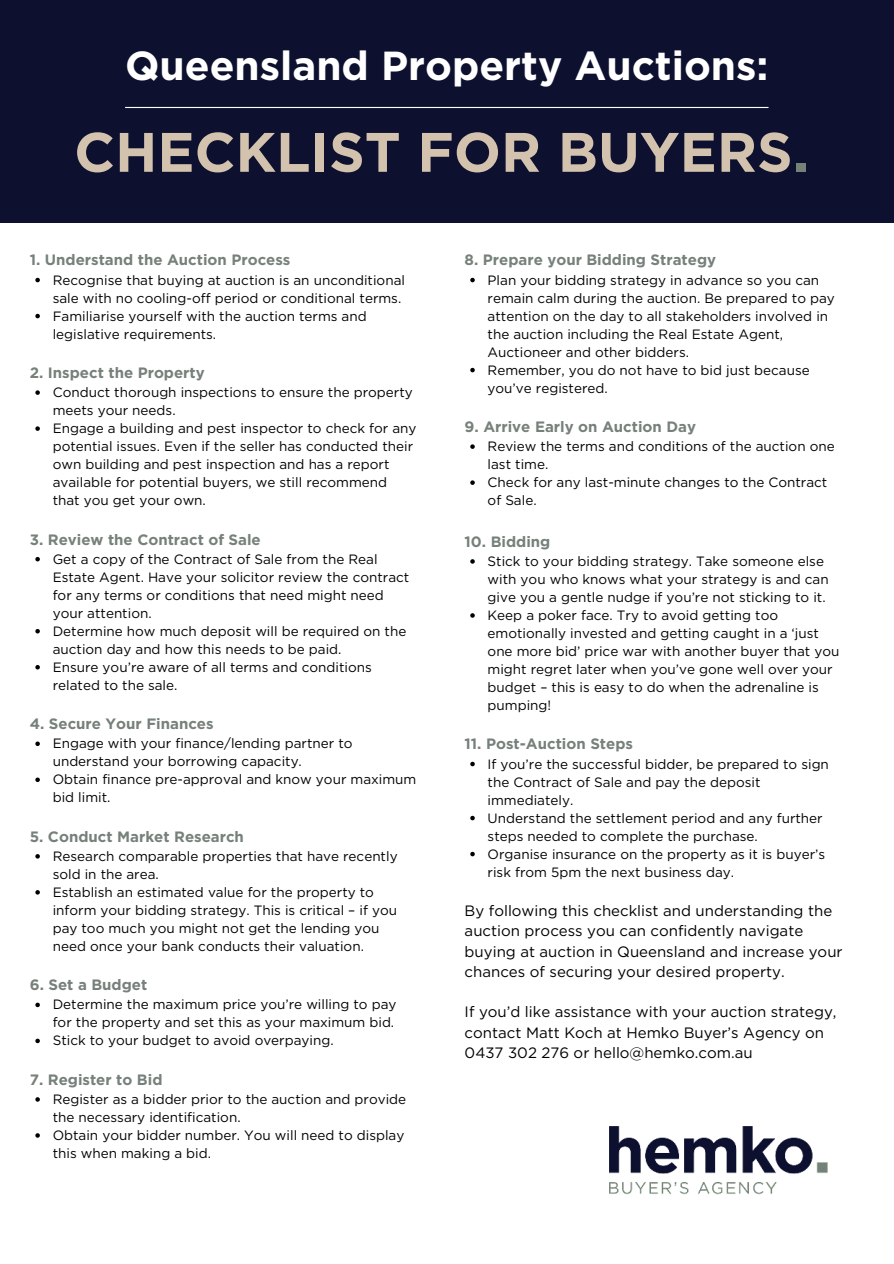
<style>
.page{position:relative;width:894px;height:1264px;background:#fff}
.page>*{position:absolute;margin:0;border:0;box-sizing:border-box;transform-origin:0 0}
.t1{font:700 55.5px "Gotham";color:#d3c2ad}
.t2{font:700 40.5px "Gotham";color:#fff}
.t3{font:15px/20.2px "Gotham";color:#000}
.t4{font:700 15px "Gotham";color:#768179}
.t5{font:13.5px/18px "Gotham";color:#000}
.s1{color:#768179}
</style>
<div class="page">
<div style="left:0;top:0;width:893px;height:223px;background:#0d112f"></div>
<hr style="left:125px;top:107px;width:643px;height:1px;background:#fff">
<svg style="left:35px;top:278px;width:5px;height:4px"></svg>
<svg style="left:35px;top:314px;width:5px;height:4px"></svg>
<svg style="left:35px;top:390px;width:5px;height:5px"></svg>
<svg style="left:35px;top:426px;width:5px;height:5px"></svg>
<svg style="left:35px;top:557px;width:5px;height:4px"></svg>
<svg style="left:35px;top:629px;width:5px;height:4px"></svg>
<svg style="left:35px;top:665px;width:5px;height:4px"></svg>
<svg style="left:35px;top:741px;width:5px;height:5px"></svg>
<svg style="left:35px;top:777px;width:5px;height:5px"></svg>
<svg style="left:35px;top:854px;width:5px;height:4px"></svg>
<svg style="left:35px;top:890px;width:5px;height:4px"></svg>
<svg style="left:35px;top:1002px;width:5px;height:5px"></svg>
<svg style="left:35px;top:1038px;width:5px;height:5px"></svg>
<svg style="left:35px;top:1097px;width:5px;height:4px"></svg>
<svg style="left:35px;top:1133px;width:5px;height:4px"></svg>
<svg style="left:470px;top:278px;width:4px;height:4px"></svg>
<svg style="left:470px;top:368px;width:4px;height:4px"></svg>
<svg style="left:470px;top:444px;width:4px;height:5px"></svg>
<svg style="left:470px;top:480px;width:4px;height:5px"></svg>
<svg style="left:470px;top:559px;width:4px;height:4px"></svg>
<svg style="left:470px;top:613px;width:4px;height:4px"></svg>
<svg style="left:470px;top:761px;width:4px;height:5px"></svg>
<svg style="left:470px;top:815px;width:4px;height:5px"></svg>
<svg style="left:470px;top:851px;width:4px;height:5px"></svg>
<img style="left:609px;top:1126px;width:219px;height:69px">
<h2 class="t2" style="left:125px;top:39px;width:644px">Queensland Property Auctions:</h2>
<h1 class="t1" style="left:74px;top:115px;width:735px">CHECKLIST FOR BUYERS<span class="s1">.</span></h1>
<p class="t4" style="left:30px;top:250px;width:262px">1. Understand the Auction Process</p>
<p class="t5" style="left:53px;top:270px;width:354px">Recognise that buying at auction is an unconditional sale with no cooling-off period or conditional terms.<br>Familiarise yourself with the auction terms and legislative requirements.</p>
<p class="t4" style="left:30px;top:363px;width:176px">2. Inspect the Property</p>
<p class="t5" style="left:53px;top:383px;width:365px">Conduct thorough inspections to ensure the property meets your needs.<br>Engage a building and pest inspector to check for any potential issues. Even if the seller has conducted their own building and pest inspection and has a report available for potential buyers, we still recommend that you get your own.</p>
<p class="t4" style="left:30px;top:529px;width:232px">3. Review the Contract of Sale</p>
<p class="t5" style="left:53px;top:549px;width:358px">Get a copy of the Contract of Sale from the Real Estate Agent. Have your solicitor review the contract for any terms or conditions that need might need your attention.<br>Determine how much deposit will be required on the auction day and how this needs to be paid.<br>Ensure you’re aware of all terms and conditions related to the sale.</p>
<p class="t4" style="left:30px;top:714px;width:185px">4. Secure Your Finances</p>
<p class="t5" style="left:53px;top:734px;width:365px">Engage with your finance/lending partner to understand your borrowing capacity.<br>Obtain finance pre-approval and know your maximum bid limit.</p>
<p class="t4" style="left:30px;top:826px;width:216px">5. Conduct Market Research</p>
<p class="t5" style="left:53px;top:846px;width:346px">Research comparable properties that have recently sold in the area.<br>Establish an estimated value for the property to inform your bidding strategy. This is critical – if you pay too much you might not get the lending you need once your bank conducts their valuation.</p>
<p class="t4" style="left:30px;top:975px;width:119px">6. Set a Budget</p>
<p class="t5" style="left:53px;top:995px;width:345px">Determine the maximum price you’re willing to pay for the property and set this as your maximum bid.<br>Stick to your budget to avoid overpaying.</p>
<p class="t4" style="left:30px;top:1069px;width:134px">7. Register to Bid</p>
<p class="t5" style="left:53px;top:1089px;width:355px">Register as a bidder prior to the auction and provide the necessary identification.<br>Obtain your bidder number. You will need to display this when making a bid.</p>
<p class="t4" style="left:464px;top:250px;width:253px">8. Prepare your Bidding Strategy</p>
<p class="t5" style="left:487px;top:270px;width:349px">Plan your bidding strategy in advance so you can remain calm during the auction. Be prepared to pay attention on the day to all stakeholders involved in the auction including the Real Estate Agent, Auctioneer and other bidders.<br>Remember, you do not have to bid just because you’ve registered.</p>
<p class="t4" style="left:464px;top:417px;width:233px">9. Arrive Early on Auction Day</p>
<p class="t5" style="left:487px;top:437px;width:348px">Review the terms and conditions of the auction one last time.<br>Check for any last-minute changes to the Contract of Sale.</p>
<p class="t4" style="left:464px;top:531px;width:87px">10. Bidding</p>
<p class="t5" style="left:487px;top:552px;width:353px">Stick to your bidding strategy. Take someone else with you who knows what your strategy is and can give you a gentle nudge if you’re not sticking to it.<br>Keep a poker face. Try to avoid getting too emotionally invested and getting caught in a ‘just one more bid’ price war with another buyer that you might regret later when you’ve gone well over your budget – this is easy to do when the adrenaline is pumping!</p>
<p class="t4" style="left:464px;top:734px;width:170px">11. Post-Auction Steps</p>
<p class="t5" style="left:487px;top:754px;width:343px">If you’re the successful bidder, be prepared to sign the Contract of Sale and pay the deposit immediately.<br>Understand the settlement period and any further steps needed to complete the purchase.<br>Organise insurance on the property as it is buyer’s risk from 5pm the next business day.</p>
<p class="t3" style="left:464px;top:900px;width:379px">By following this checklist and understanding the auction process you can confidently navigate buying at auction in Queensland and increase your chances of securing your desired property.</p>
<p class="t3" style="left:464px;top:1001px;width:373px">If you’d like assistance with your auction strategy, contact Matt Koch at Hemko Buyer’s Agency on<br>0437 302 276 or hello@hemko.com.au</p>
</div>
